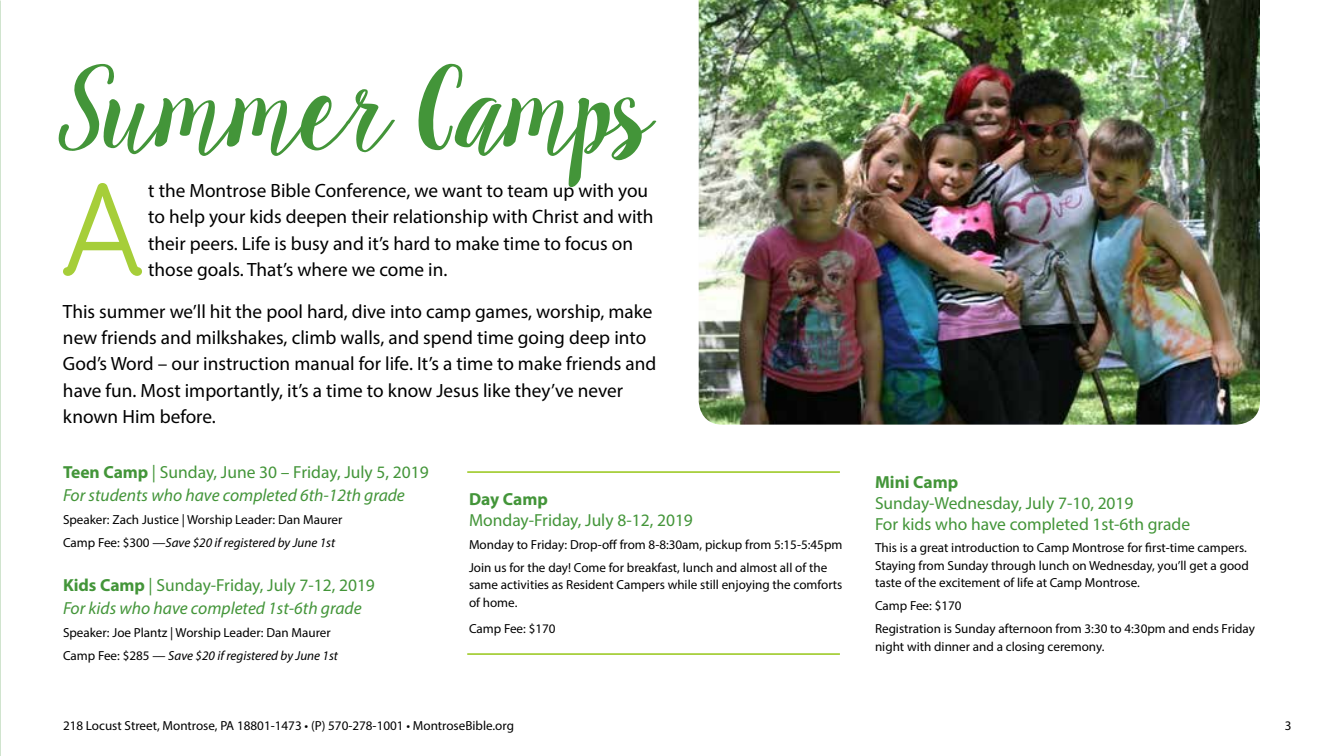
<style>
.page{position:relative;width:1323px;height:756px;background:#fff}
.page>*{position:absolute;margin:0;border:0;box-sizing:border-box;transform-origin:0 0}
.t1{font:131.78px "Banda";color:#a6ce39}
.t2{font:112px "Sugar Plums Italic";letter-spacing:-.06em;color:#439539}
.t3{font:19.25px/26.2px "Myriad Pro";color:#000}
.t4{font:italic 17.5px/22.8px "Myriad Pro";color:#439539}
.t5{font:17.5px/21px "Myriad Pro";color:#439539}
.t6{font:700 17.5px "Myriad Pro";color:#439539}
.t7{font:13.12px/22.9px "Myriad Pro";color:#000}
.s1{font-weight:700;font-style:normal}
.s2{font-style:normal}
.s3{font-style:italic}
</style>
<div class="page">
<img style="left:699px;top:0;width:561px;height:425px">
<hr style="left:467px;top:471px;width:373px;height:2px;background:#a6ce39">
<hr style="left:467px;top:653px;width:373px;height:2px;background:#a6ce39">
<h2 class="t2" style="left:52px;top:45px;width:601px">Summer Camps</h2>
<h1 class="t1" style="left:57px;top:150px;width:93px">A</h1>
<h3 class="t3" style="left:148px;top:177px;width:507px">t the Montrose Bible Conference, we want to team up with you to help your kids deepen their relationship with Christ and with their peers. Life is busy and it’s hard to make time to focus on those goals. That’s where we come in.</h3>
<p class="t3" style="left:63px;top:298px;width:595px">This summer we’ll hit the pool hard, dive into camp games, worship, make new friends and milkshakes, climb walls, and spend time going deep into God’s Word – our instruction manual for life. It’s a time to make friends and have fun. Most importantly, it’s a time to know Jesus like they’ve never known Him before.</p>
<h3 class="t4" style="left:63px;top:461px;width:367px"><span class="s1">Teen Camp</span> <span class="s2">| Sunday, June 30 – Friday, July 5, 2019<br></span>For students who have completed 6th-12th grade</h3>
<p class="t7" style="left:63px;top:508px;width:281px">Speaker: Zach Justice | Worship Leader: Dan Maurer<br>Camp Fee: $300 —<span class="s3">Save $20 if registered by June 1st</span></p>
<h3 class="t4" style="left:63px;top:574px;width:313px"><span class="s1">Kids Camp</span> <span class="s2">| Sunday-Friday, July 7-12, 2019<br></span>For kids who have completed 1st-6th grade</h3>
<p class="t7" style="left:63px;top:621px;width:277px">Speaker: Joe Plantz | Worship Leader: Dan Maurer<br>Camp Fee: $285 — <span class="s3">Save $20 if registered by June 1st</span></p>
<h3 class="t6" style="left:469px;top:488px;width:80px">Day Camp</h3>
<h3 class="t5" style="left:469px;top:509px;width:225px">Monday-Friday, July 8-12, 2019</h3>
<p class="t7" style="left:469px;top:533px;width:375px">Monday to Friday: Drop-off from 8-8:30am, pickup from 5:15-5:45pm<br>Join us for the day! Come for breakfast, lunch and almost all of the</p>
<p class="t7" style="left:469px;top:576px;width:375px;line-height:17.5px">same activities as Resident Campers while still enjoying the comforts of home.</p>
<p class="t7" style="left:469px;top:617px;width:88px">Camp Fee: $170</p>
<h3 class="t6" style="left:875px;top:470px;width:85px">Mini Camp</h3>
<h3 class="t5" style="left:875px;top:492px;width:317px">Sunday-Wednesday, July 7-10, 2019<br>For kids who have completed 1st-6th grade</h3>
<p class="t7" style="left:875px;top:539px;width:375px;line-height:17.5px">This is a great introduction to Camp Montrose for first-time campers.<br>Staying from Sunday through lunch on Wednesday, you’ll get a good taste of the excitement of life at Camp Montrose.</p>
<p class="t7" style="left:875px;top:594px;width:381px">Camp Fee: $170<br>Registration is Sunday afternoon from 3:30 to 4:30pm and ends Friday</p>
<p class="t7" style="left:875px;top:635px;width:231px">night with dinner and a closing ceremony.</p>
<p class="t7" style="left:63px;top:713px;width:453px">218 Locust Street, Montrose, PA 18801-1473 • (P) 570-278-1001 • MontroseBible.org</p>
<p class="t7" style="left:1285px;top:713px;width:8px">3</p>
</div>
